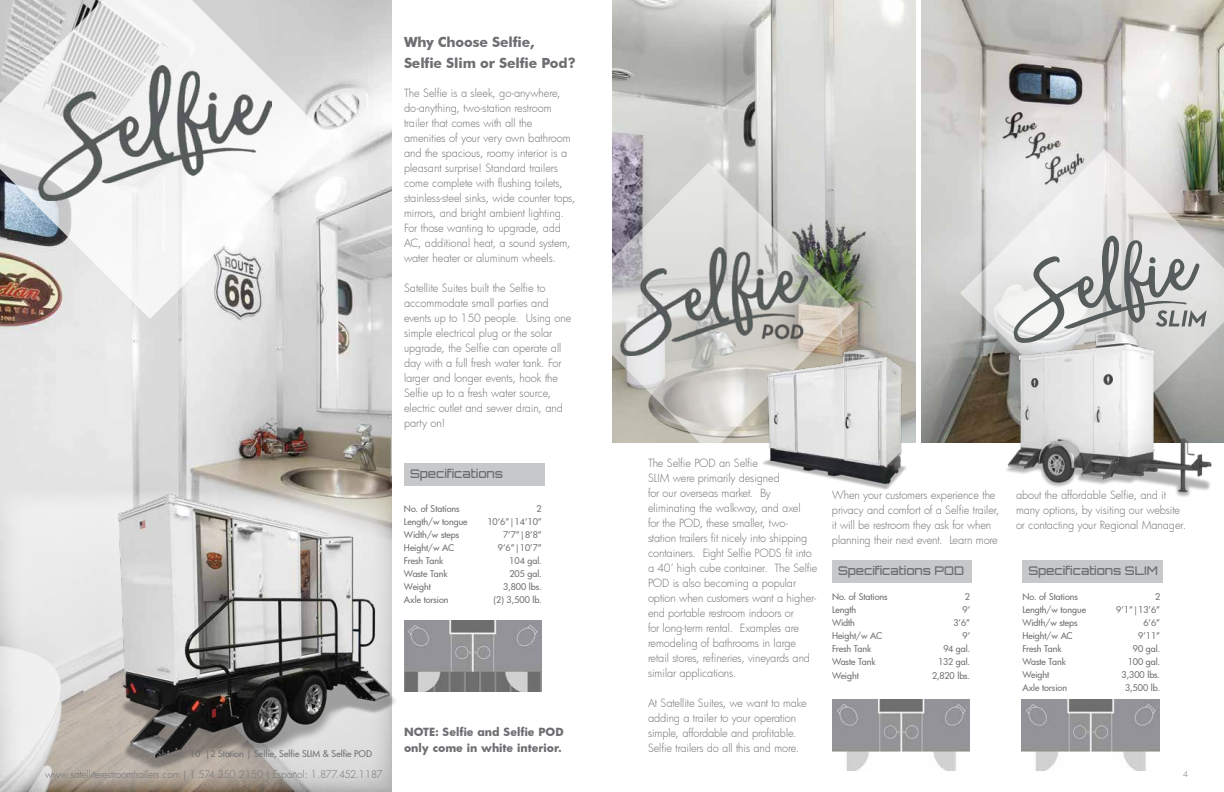
<style>
.page{position:relative;width:1224px;height:792px;background:#fff}
.page>*{position:absolute;margin:0;border:0;box-sizing:border-box;transform-origin:0 0}
.t1{font:700 14px/21px "Futura BT";letter-spacing:-.01em;color:#6d6e71}
.t2{font:500 12px "Orbitron";color:#6d6e71}
.t3{font:300 11px/15px "Futura";letter-spacing:-.005em;color:#6d6e71}
.t4{font:700 11px/16px "Futura";color:#6d6e71}
.t5{font:300 10px "Futura";letter-spacing:-.005em;color:#6d6e71}
.t6{font:500 9px/13px "Futura";letter-spacing:-.005em;color:#6d6e71;text-align:right}
.t7{font:300 8px "Futura";color:#6d6e71}
</style>
<div class="page">
<img style="left:0;top:0;width:392px;height:490px">
<svg style="left:0;top:0;width:330px;height:319px"></svg>
<img style="left:612px;top:0;width:612px;height:442px">
<div style="left:916px;top:0;width:5px;height:448px;background:#fff"></div>
<svg style="left:612px;top:163px;width:243px;height:280px;background:#c0bfba"></svg>
<svg style="left:960px;top:149px;width:264px;height:291px;background:#c6c5c0"></svg>
<img style="left:38px;top:65px;width:234px;height:135px">
<img style="left:621px;top:248px;width:187px;height:108px">
<svg style="left:1014px;top:234px;width:193px;height:92px"></svg>
<svg style="left:0;top:490px;width:392px;height:302px;background:#d8d6d3"></svg>
<img style="left:404px;top:620px;width:138px;height:72px">
<div style="left:404px;top:463px;width:140px;height:23px;background:#c7c8ca"></div>
<div style="left:1022px;top:560px;width:141px;height:23px;background:#c7c8ca"></div>
<img style="left:832px;top:700px;width:138px;height:71px">
<img style="left:1022px;top:700px;width:138px;height:71px">
<div style="left:832px;top:560px;width:139px;height:23px;background:#c7c8ca"></div>
<img style="left:744px;top:347px;width:190px;height:143px">
<img style="left:107px;top:487px;width:288px;height:292px">
<img style="left:1000px;top:326px;width:220px;height:171px">
<p class="t1" style="left:404px;top:31px;width:173px">Why Choose Selfie,<br>Selfie Slim or Selfie Pod?</p>
<p class="t3" style="left:404px;top:85px;width:173px">The Selfie is a sleek, go-anywhere, do-anything, two-station restroom trailer that comes with all the amenities of your very own bathroom and the spacious, roomy interior is a pleasant surprise! Standard trailers come complete with flushing toilets, stainless-steel sinks, wide counter tops, mirrors, and bright ambient lighting.<br>For those wanting to upgrade, add AC, additional heat, a sound system, water heater or aluminum wheels.</p>
<p class="t3" style="left:404px;top:280px;width:169px">Satellite Suites built the Selfie to accommodate small parties and events up to 150 people. Using one simple electrical plug or the solar upgrade, the Selfie can operate all day with a full fresh water tank. For larger and longer events, hook the<br>Selfie up to a fresh water source, electric outlet and sewer drain, and party on!</p>
<p class="t2" style="left:410px;top:466px;width:95px">Specifications</p>
<p class="t6" style="left:404px;top:502px;width:65px;text-align:left">No. of Stations<br>Length/w tongue<br>Width/w steps<br>Height/w AC<br>Fresh Tank<br>Waste Tank<br>Weight<br>Axle torsion</p>
<p class="t6" style="left:487px;top:502px;width:56px">2<br>10’6”|14’10”<br>7’7”|8’8”<br>9’6”|10’7”<br>104 gal.<br>205 gal.<br>3,800 lbs.<br>(2) 3,500 lb.</p>
<p class="t6" style="left:157px;top:747px;width:217px">Shown: 10’ |2 Station | Selfie, Selfie SLIM &amp; Selfie POD</p>
<p class="t5" style="left:45px;top:767px;width:339px">www.satelliterestroomtrailers.com | 1.574.350.2150 | Español: 1.877.452.1187</p>
<p class="t4" style="left:404px;top:724px;width:161px">NOTE: Selfie and Selfie POD only come in white interior.</p>
<p class="t3" style="left:648px;top:455px;width:171px">The Selfie POD an Selfie<br>SLIM were primarily designed<br>for our overseas market. By eliminating the walkway, and axel<br>for the POD, these smaller, two&shy;station trailers fit nicely into shipping containers. Eight Selfie PODS fit into a 40’ high cube container. The Selfie POD is also becoming a popular option when customers want a higher&shy;end portable restroom indoors or<br>for long-term rental. Examples are remodeling of bathrooms in large retail stores, refineries, vineyards and similar applications.</p>
<p class="t3" style="left:648px;top:695px;width:160px">At Satellite Suites, we want to make adding a trailer to your operation simple, affordable and profitable.<br>Selfie trailers do all this and more.</p>
<p class="t3" style="left:832px;top:488px;width:169px">When your customers experience the privacy and comfort of a Selfie trailer, it will be restroom they ask for when planning their next event. Learn more</p>
<p class="t3" style="left:1016px;top:488px;width:172px">about the affordable Selfie, and it many options, by visiting our website or contacting your Regional Manager.</p>
<p class="t2" style="left:838px;top:563px;width:128px">Specifications POD</p>
<p class="t6" style="left:832px;top:590px;width:57px;text-align:left">No. of Stations<br>Length<br>Width<br>Height/w AC<br>Fresh Tank<br>Waste Tank</p>
<p class="t6" style="left:832px;top:669px;width:28px">Weight</p>
<p class="t6" style="left:938px;top:590px;width:34px">2<br>9’<br>3’6”<br>9’<br>94 gal.<br>132 gal.</p>
<p class="t6" style="left:932px;top:669px;width:39px">2,820 lbs.</p>
<p class="t2" style="left:1028px;top:563px;width:131px">Specifications SLIM</p>
<p class="t6" style="left:1022px;top:590px;width:65px;text-align:left">No. of Stations<br>Length/w tongue<br>Width/w steps<br>Height/w AC<br>Fresh Tank<br>Waste Tank<br>Weight<br>Axle torsion</p>
<p class="t6" style="left:1116px;top:590px;width:46px">2<br>9’1”|13’6”<br>6’6”<br>9’11”<br>90 gal.<br>100 gal.<br>3,300 lbs.<br>3,500 lb.</p>
<p class="t7" style="left:1183px;top:769px;width:6px">4</p>
</div>
